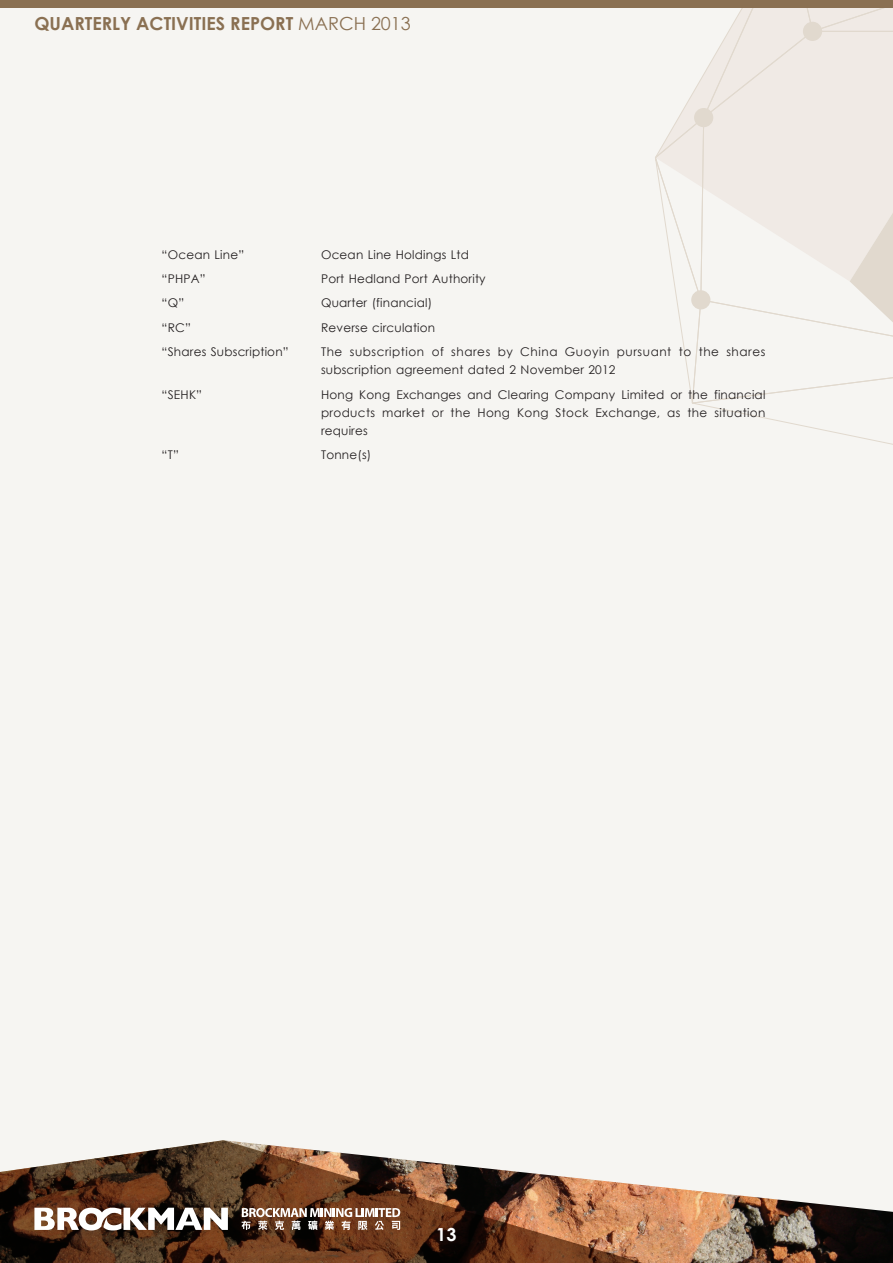
<style>
.page{position:relative;width:893px;height:1263px;background:#f6f5f2}
.page>*{position:absolute;margin:0;border:0;box-sizing:border-box;transform-origin:0 0}
.t1{font:700 18px "Century Gothic";color:#8a7052}
.t2{font:700 18px "Century Gothic";color:#fff}
.t3{font:12px/18px "Century Gothic";letter-spacing:.015em;color:#231f20;text-align:justify}
.t4{font:12px/18px "Century Gothic";letter-spacing:.045em;color:#231f20}
.s1{font-weight:400}
</style>
<div class="page">
<svg style="left:655px;top:8px;width:238px;height:437px"></svg>
<svg style="left:700px;top:31px;width:193px;height:331px"></svg>
<div style="left:691px;top:290px;width:19px;height:19px;background:#e1d9ce;border-radius:50%"></div>
<div style="left:803px;top:22px;width:19px;height:19px;background:#e1d9ce;border-radius:50%"></div>
<div style="left:694px;top:108px;width:19px;height:19px;background:#e1d9ce;border-radius:50%"></div>
<div style="left:0;top:0;width:893px;height:8px;background:#8a7052"></div>
<img style="left:687px;top:1189px;width:206px;height:74px">
<svg style="left:0;top:1140px;width:687px;height:123px"></svg>
<svg style="left:34px;top:1208px;width:194px;height:22px"></svg>
<svg style="left:241px;top:1208px;width:159px;height:22px"></svg>
<h1 class="t1" style="left:34px;top:10px;width:378px">QUARTERLY ACTIVITIES REPORT <span class="s1">MARCH 2013</span></h1>
<p class="t3" style="left:162px;top:245px;width:84px">“Ocean Line”</p>
<p class="t3" style="left:321px;top:245px;width:149px">Ocean Line Holdings Ltd</p>
<p class="t3" style="left:162px;top:270px;width:46px">“PHPA”</p>
<p class="t3" style="left:321px;top:270px;width:166px">Port Hedland Port Authority</p>
<p class="t3" style="left:162px;top:294px;width:24px">“Q”</p>
<p class="t3" style="left:321px;top:294px;width:113px">Quarter (financial)</p>
<p class="t3" style="left:162px;top:318px;width:31px">“RC”</p>
<p class="t3" style="left:321px;top:318px;width:116px">Reverse circulation</p>
<p class="t3" style="left:162px;top:343px;width:129px">“Shares Subscription”</p>
<p class="t4" style="left:321px;top:343px;width:446px">The subscription of shares by China Guoyin pursuant to the shares subscription agreement dated 2 November 2012</p>
<p class="t3" style="left:162px;top:385px;width:42px">“SEHK”</p>
<p class="t3" style="left:321px;top:385px;width:446px">Hong Kong Exchanges and Clearing Company Limited or the financial products market or the Hong Kong Stock Exchange, as the situation requires</p>
<p class="t3" style="left:162px;top:445px;width:19px">“T”</p>
<p class="t3" style="left:321px;top:445px;width:52px">Tonne(s)</p>
<h1 class="t2" style="left:436px;top:1221px;width:22px">13</h1>
</div>
